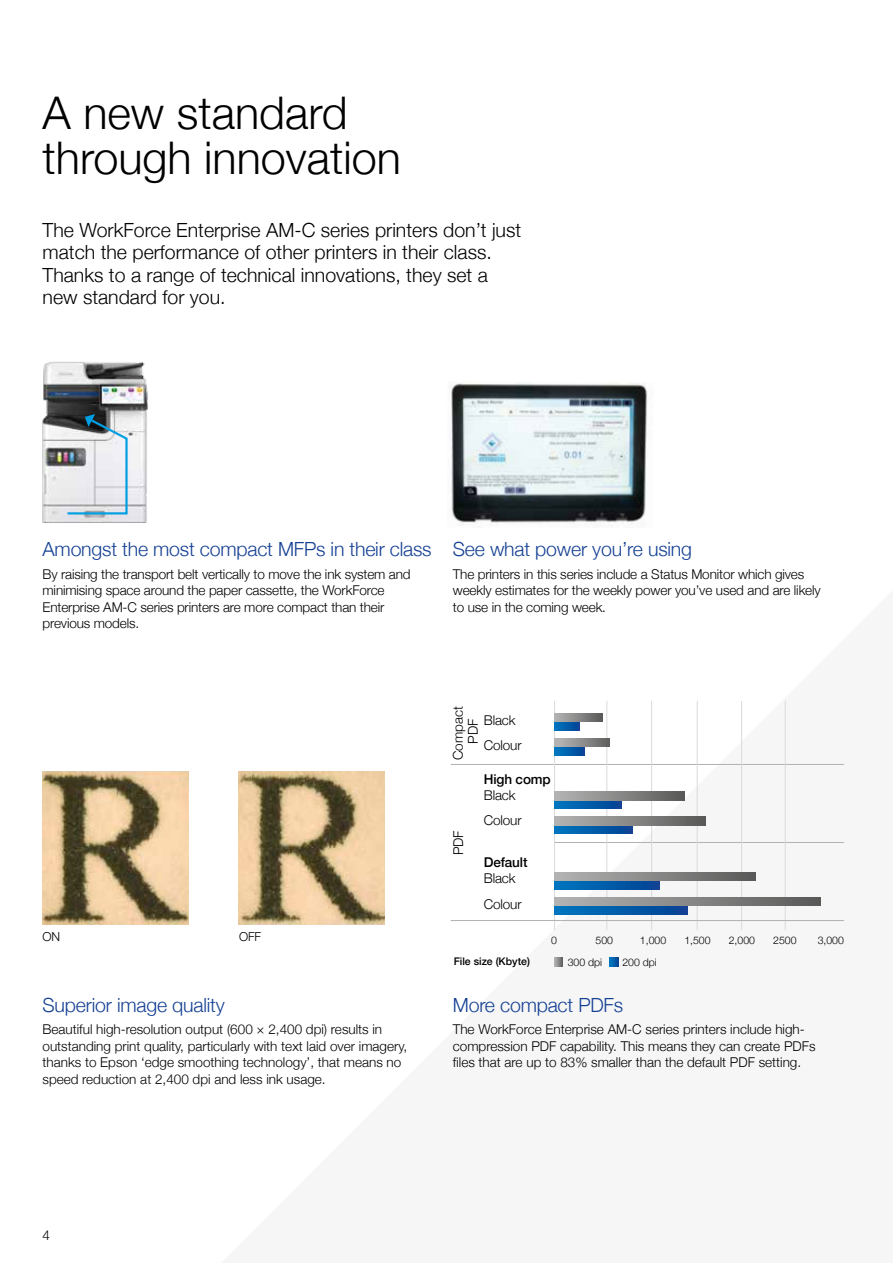
<style>
.page{position:relative;width:893px;height:1263px;background:#fff}
.page>*{position:absolute;margin:0;border:0;box-sizing:border-box;transform-origin:0 0}
.t1{font:300 45px/45px "Helvetica Neue";color:#000}
.t2{font:300 19.5px/22.5px "Helvetica Neue";color:#000}
.t3{font:300 19.5px "Helvetica Neue";letter-spacing:-.01em;color:#164194}
.t4{font:300 13.5px/16.5px "Helvetica Neue";color:#000}
.t5{font:500 13.5px "Helvetica Neue";letter-spacing:-.01em;color:#000}
.t6{font:300 12.3px "Helvetica Neue";color:#000}
.t7{font:300 10.5px "Helvetica Neue";color:#000}
.t8{font:500 10.5px "Helvetica Neue";color:#000}
</style>
<div class="page">
<svg style="left:238px;top:700px;width:607px;height:267px"></svg>
<img style="left:449px;top:382px;width:199px;height:144px">
<img style="left:42px;top:361px;width:107px;height:161px">
<svg style="left:65px;top:414px;width:64px;height:102px"></svg>
<img style="left:43px;top:771px;width:145px;height:153px">
<img style="left:239px;top:772px;width:146px;height:152px">
<hr style="left:451px;top:764px;width:393px;height:1px;background:#b3b2b2">
<hr style="left:554px;top:842px;width:290px;height:1px;background:#b3b2b2">
<hr style="left:554px;top:701px;width:1px;height:229px;background:#dadada">
<hr style="left:606px;top:701px;width:1px;height:229px;background:#dadada">
<hr style="left:651px;top:701px;width:1px;height:229px;background:#dadada">
<hr style="left:697px;top:701px;width:1px;height:229px;background:#dadada">
<hr style="left:741px;top:701px;width:1px;height:229px;background:#dadada">
<hr style="left:785px;top:701px;width:1px;height:229px;background:#dadada">
<hr style="left:451px;top:920px;width:393px;height:1px;background:#b3b2b2">
<svg style="left:554px;top:825px;width:79px;height:9px"></svg>
<svg style="left:554px;top:905px;width:133px;height:9px"></svg>
<svg style="left:610px;top:958px;width:8px;height:8px"></svg>
<svg style="left:554px;top:747px;width:30px;height:8px"></svg>
<svg style="left:554px;top:800px;width:68px;height:9px"></svg>
<svg style="left:554px;top:881px;width:106px;height:8px"></svg>
<svg style="left:554px;top:722px;width:26px;height:8px"></svg>
<svg style="left:554px;top:817px;width:152px;height:8px"></svg>
<svg style="left:554px;top:897px;width:266px;height:8px;background:#878786"></svg>
<svg style="left:554px;top:958px;width:9px;height:8px"></svg>
<svg style="left:554px;top:738px;width:56px;height:9px"></svg>
<svg style="left:554px;top:792px;width:130px;height:8px"></svg>
<svg style="left:554px;top:872px;width:201px;height:9px;background:#878786"></svg>
<svg style="left:554px;top:713px;width:48px;height:9px"></svg>
<h1 class="t1" style="left:43px;top:87px;width:360px">A new standard through innovation</h1>
<h2 class="t2" style="left:43px;top:217px;width:480px">The WorkForce Enterprise AM-C series printers don’t just match the performance of other printers in their class.<br>Thanks to a range of technical innovations, they set a new standard for you.</h2>
<h2 class="t3" style="left:43px;top:533px;width:391px">Amongst the most compact MFPs in their class</h2>
<p class="t4" style="left:43px;top:565px;width:370px">By raising the transport belt vertically to move the ink system and minimising space around the paper cassette, the WorkForce Enterprise AM-C series printers are more compact than their previous models.</p>
<h2 class="t3" style="left:453px;top:533px;width:241px">See what power you’re using</h2>
<p class="t4" style="left:453px;top:565px;width:369px">The printers in this series include a Status Monitor which gives weekly estimates for the weekly power you’ve used and are likely to use in the coming week.</p>
<p class="t6" style="left:43px;top:927px;width:19px">ON</p>
<p class="t6" style="left:239px;top:927px;width:24px">OFF</p>
<h2 class="t3" style="left:43px;top:989px;width:184px">Superior image quality</h2>
<p class="t4" style="left:43px;top:1020px;width:366px">Beautiful high-resolution output (600 × 2,400 dpi) results in outstanding print quality, particularly with text laid over imagery, thanks to Epson ‘edge smoothing technology’, that means no speed reduction at 2,400 dpi and less ink usage.</p>
<p class="t4" style="left:449px;top:760px;width:56px;line-height:15px;text-align:center;rotate:-90deg">Compact<br>PDF</p>
<p class="t4" style="left:484px;top:707px;width:39px;line-height:25px">Black<br>Colour</p>
<p class="t5" style="left:484px;top:768px;width:68px">High comp</p>
<p class="t4" style="left:484px;top:782px;width:39px;line-height:25px">Black<br>Colour</p>
<p class="t5" style="left:484px;top:851px;width:45px">Default</p>
<p class="t4" style="left:484px;top:865px;width:39px;line-height:25px">Black<br>Colour</p>
<p class="t4" style="left:449px;top:855px;width:27px;rotate:-90deg">PDF</p>
<p class="t8" style="left:454px;top:953px;width:78px">File size (Kbyte)</p>
<p class="t7" style="left:551px;top:932px;width:7px">0</p>
<p class="t7" style="left:595px;top:932px;width:19px">500</p>
<p class="t7" style="left:640px;top:932px;width:28px">1,000</p>
<p class="t7" style="left:684px;top:932px;width:28px">1,500</p>
<p class="t7" style="left:729px;top:932px;width:28px">2,000</p>
<p class="t7" style="left:773px;top:932px;width:25px">2500</p>
<p class="t7" style="left:818px;top:932px;width:28px">3,000</p>
<p class="t7" style="left:568px;top:953px;width:36px">300 dpi</p>
<p class="t7" style="left:622px;top:954px;width:36px">200 dpi</p>
<h2 class="t3" style="left:453px;top:989px;width:172px">More compact PDFs</h2>
<p class="t4" style="left:453px;top:1020px;width:364px">The WorkForce Enterprise AM-C series printers include high&shy;compression PDF capability. This means they can create PDFs files that are up to 83% smaller than the default PDF setting.</p>
<p class="t4" style="left:43px;top:1226px;width:9px">4</p>
</div>
